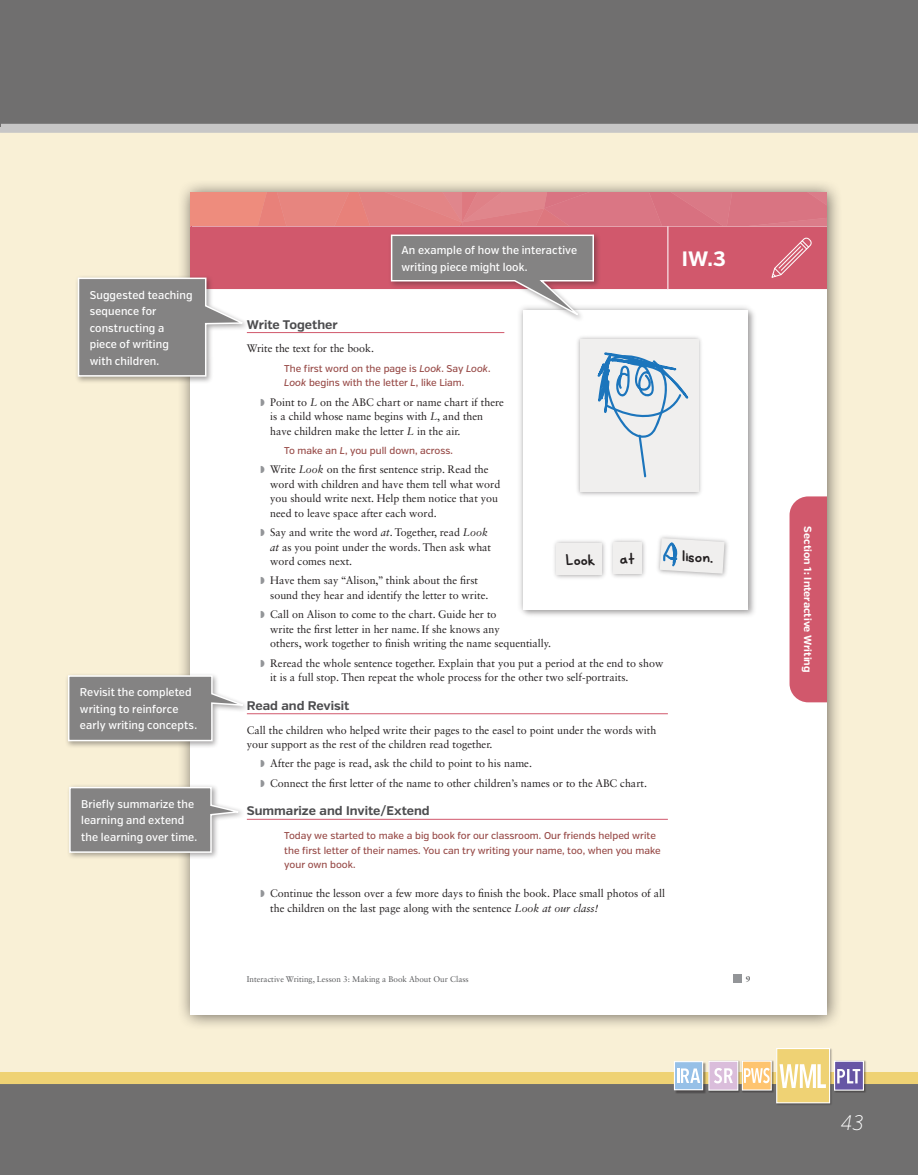
<style>
.page{position:relative;width:918px;height:1175px;background:#fff}
.page>*{position:absolute;margin:0;border:0;box-sizing:border-box;transform-origin:0 0}
.t1{font:italic 200 21px "Verb Cond";color:#fff}
.t2{font:700 20.85px "Verb";color:#fff}
.t3{font:700 16.65px "Fp 05 Ellery Hand";color:#231f20}
.t4{font:700 12.45px "Verb";color:#4d4d4f}
.t5{font:500 11.25px/16.5px "Verb Cond";letter-spacing:.01em;color:#fff}
.t6{font:10.95px/14.5px "Sabon LT Std";color:#231f20}
.t7{font:700 10.35px "Verb";color:#fff}
.t8{font:500 9.9px/14.5px "Verb";color:#984b48}
.t9{font:8.25px "Sabon LT Std";color:#58595b}
.t10{font:700 8.25px "Sabon LT Std";color:#58595b}
.s1{font-style:italic}
</style>
<div class="page">
<div style="left:0;top:0;width:918px;height:1075px;background:#f9f0d6"></div>
<div style="left:0;top:0;width:918px;height:127px;background:#706f6f"></div>
<div style="left:0;top:124px;width:918px;height:9px;background:#c7c6c6"></div>
<div style="left:0;top:1084px;width:918px;height:90px;background:#706f6f"></div>
<div style="left:0;top:1072px;width:918px;height:12px;background:#efd274"></div>
<div style="left:177px;top:178px;width:666px;height:851px;background:#231f20;opacity:.66"></div>
<div style="left:191px;top:192px;width:636px;height:814px;background:#fff"></div>
<div style="left:733px;top:974px;width:8px;height:8px;background:#939598"></div>
<div style="left:790px;top:496px;width:37px;height:206px;background:#d1586c"></div>
<div style="left:191px;top:225px;width:636px;height:65px;background:#d1586c"></div>
<hr style="left:667px;top:226px;width:1px;height:63px;background:#fff">
<hr style="left:191px;top:289px;width:477px;height:1px;background:#fff">
<hr style="left:668px;top:289px;width:159px;height:1px;background:#fff">
<hr style="left:247px;top:332px;width:257px;height:1px;background:#d1586c">
<hr style="left:247px;top:713px;width:421px;height:1px;background:#d1586c">
<hr style="left:247px;top:819px;width:421px;height:1px;background:#d1586c">
<div style="left:516px;top:303px;width:238px;height:313px;background:#231f20;opacity:.3"></div>
<div style="left:523px;top:310px;width:225px;height:299px;background:#fff"></div>
<img style="left:554px;top:540px;width:51px;height:38px">
<div style="left:557px;top:543px;width:45px;height:32px;background:#f0efee"></div>
<img style="left:611px;top:539px;width:34px;height:38px">
<div style="left:614px;top:542px;width:28px;height:32px;background:#f0efee"></div>
<img style="left:657px;top:536px;width:71px;height:41px">
<svg style="left:660px;top:538px;width:65px;height:35px"></svg>
<img style="left:577px;top:336px;width:124px;height:160px">
<div style="left:580px;top:339px;width:118px;height:153px;background:#f0efee"></div>
<svg style="left:597px;top:352px;width:92px;height:126px"></svg>
<svg style="left:771px;top:237px;width:41px;height:41px"></svg>
<svg style="left:191px;top:192px;width:643px;height:34px"></svg>
<svg style="left:826px;top:1005px;width:8px;height:8px"></svg>
<div style="left:388px;top:232px;width:213px;height:90px;background:#231f20;opacity:.4"></div>
<svg style="left:390px;top:234px;width:205px;height:87px"></svg>
<div style="left:75px;top:275px;width:174px;height:109px;background:#231f20;opacity:.4"></div>
<svg style="left:77px;top:277px;width:172px;height:100px"></svg>
<div style="left:65px;top:672px;width:185px;height:76px;background:#231f20;opacity:.4"></div>
<svg style="left:67px;top:674px;width:186px;height:68px"></svg>
<div style="left:66px;top:784px;width:179px;height:76px;background:#231f20;opacity:.4"></div>
<svg style="left:68px;top:786px;width:179px;height:67px"></svg>
<div style="left:834px;top:1060px;width:32px;height:32px;background:#231f20;opacity:.45"></div>
<div style="left:835px;top:1061px;width:28px;height:29px;background:#6756a5"></div>
<div style="left:834px;top:1060px;width:30px;height:30px;border:1px solid #fff"></div>
<svg style="left:837px;top:1069px;width:23px;height:14px"></svg>
<div style="left:708px;top:1060px;width:33px;height:32px;background:#231f20;opacity:.45"></div>
<div style="left:709px;top:1061px;width:29px;height:29px;background:#dabddb"></div>
<div style="left:708px;top:1060px;width:30px;height:30px;border:1px solid #fff"></div>
<svg style="left:714px;top:1068px;width:19px;height:15px"></svg>
<div style="left:675px;top:1062px;width:32px;height:31px;background:#231f20;opacity:.45"></div>
<div style="left:674px;top:1061px;width:29px;height:28px;background:#96c0e7"></div>
<div style="left:674px;top:1061px;width:29px;height:29px;border:1px solid #fff"></div>
<svg style="left:677px;top:1068px;width:23px;height:15px"></svg>
<div style="left:776px;top:1047px;width:57px;height:58px;background:#231f20;opacity:.45"></div>
<div style="left:777px;top:1048px;width:53px;height:54px;background:#efd274"></div>
<div style="left:776px;top:1048px;width:54px;height:55px;border:1px solid #fff"></div>
<svg style="left:780px;top:1064px;width:46px;height:24px"></svg>
<div style="left:742px;top:1060px;width:32px;height:32px;background:#231f20;opacity:.45"></div>
<div style="left:742px;top:1061px;width:29px;height:29px;background:#fec46f"></div>
<div style="left:742px;top:1060px;width:30px;height:30px;border:1px solid #fff"></div>
<svg style="left:744px;top:1067px;width:26px;height:16px"></svg>
<p class="t5" style="left:90px;top:286px;width:104px">Suggested teaching sequence for constructing a piece of writing with children.</p>
<p class="t5" style="left:80px;top:684px;width:119px">Revisit the completed writing to reinforce early writing concepts.</p>
<p class="t5" style="left:81px;top:796px;width:118px">Briefly summarize the learning and extend the learning over time.</p>
<p class="t5" style="left:401px;top:242px;width:177px">An example of how the interactive writing piece might look.</p>
<h2 class="t2" style="left:682px;top:246px;width:45px">IW.3</h2>
<p class="t4" style="left:247px;top:317px;width:92px">Write Together</p>
<p class="t6" style="left:247px;top:341px;width:129px">Write the text for the book.</p>
<p class="t8" style="left:284px;top:361px;width:208px">The first word on the page is <span class="s1">Look</span>. Say <span class="s1">Look</span>.<br><span class="s1">Look</span> begins with the letter <span class="s1">L</span>, like Liam.</p>
<p class="t6" style="left:270px;top:394px;width:235px">Point to <span class="s1">L</span> on the ABC chart or name chart if there is a child whose name begins with <span class="s1">L</span>, and then have children make the letter <span class="s1">L</span> in the air.</p>
<p class="t8" style="left:284px;top:443px;width:170px">To make an <span class="s1">L</span>, you pull down, across.</p>
<p class="t6" style="left:270px;top:462px;width:232px">Write <span class="s1">Look</span> on the first sentence strip. Read the word with children and have them tell what word you should write next. Help them notice that you need to leave space after each word.</p>
<p class="t6" style="left:270px;top:525px;width:222px">Say and write the word <span class="s1">at</span>. Together, read <span class="s1">Look at</span> as you point under the words. Then ask what word comes next.</p>
<p class="t6" style="left:270px;top:573px;width:220px">Have them say “Alison,” think about the first sound they hear and identify the letter to write.</p>
<p class="t6" style="left:270px;top:607px;width:282px">Call on Alison to come to the chart. Guide her to<br>write the first letter in her name. If she knows any<br>others, work together to finish writing the name sequentially.</p>
<p class="t6" style="left:270px;top:655px;width:395px">Reread the whole sentence together. Explain that you put a period at the end to show it is a full stop. Then repeat the whole process for the other two self-portraits.</p>
<p class="t4" style="left:247px;top:698px;width:104px">Read and Revisit</p>
<p class="t6" style="left:247px;top:722px;width:411px">Call the children who helped write their pages to the easel to point under the words with your support as the rest of the children read together.</p>
<p class="t6" style="left:270px;top:754px;width:378px;line-height:19.2px">After the page is read, ask the child to point to his name.<br>Connect the first letter of the name to other children’s names or to the ABC chart.</p>
<p class="t4" style="left:247px;top:803px;width:184px">Summarize and Invite/Extend</p>
<p class="t8" style="left:284px;top:828px;width:378px">Today we started to make a big book for our classroom. Our friends helped write the first letter of their names. You can try writing your name, too, when you make your own book.</p>
<p class="t6" style="left:270px;top:885px;width:396px">Continue the lesson over a few more days to finish the book. Place small photos of all the children on the last page along with the sentence <span class="s1">Look at our class!</span></p>
<h3 class="t3" style="left:565px;top:551px;width:31px">Look</h3>
<h3 class="t3" style="left:620px;top:550px;width:17px">at</h3>
<h3 class="t3" style="left:683px;top:547px;width:33px;rotate:4deg">lison.</h3>
<p class="t9" style="left:247px;top:973px;width:223px">Interactive Writing, Lesson 3: Making a Book About Our Class</p>
<p class="t10" style="left:746px;top:973px;width:6px">9</p>
<p class="t7" style="left:814px;top:526px;width:147px;rotate:90deg">Section 1: Interactive Writing</p>
<h1 class="t1" style="left:841px;top:1110px;width:25px">43</h1>
</div>
